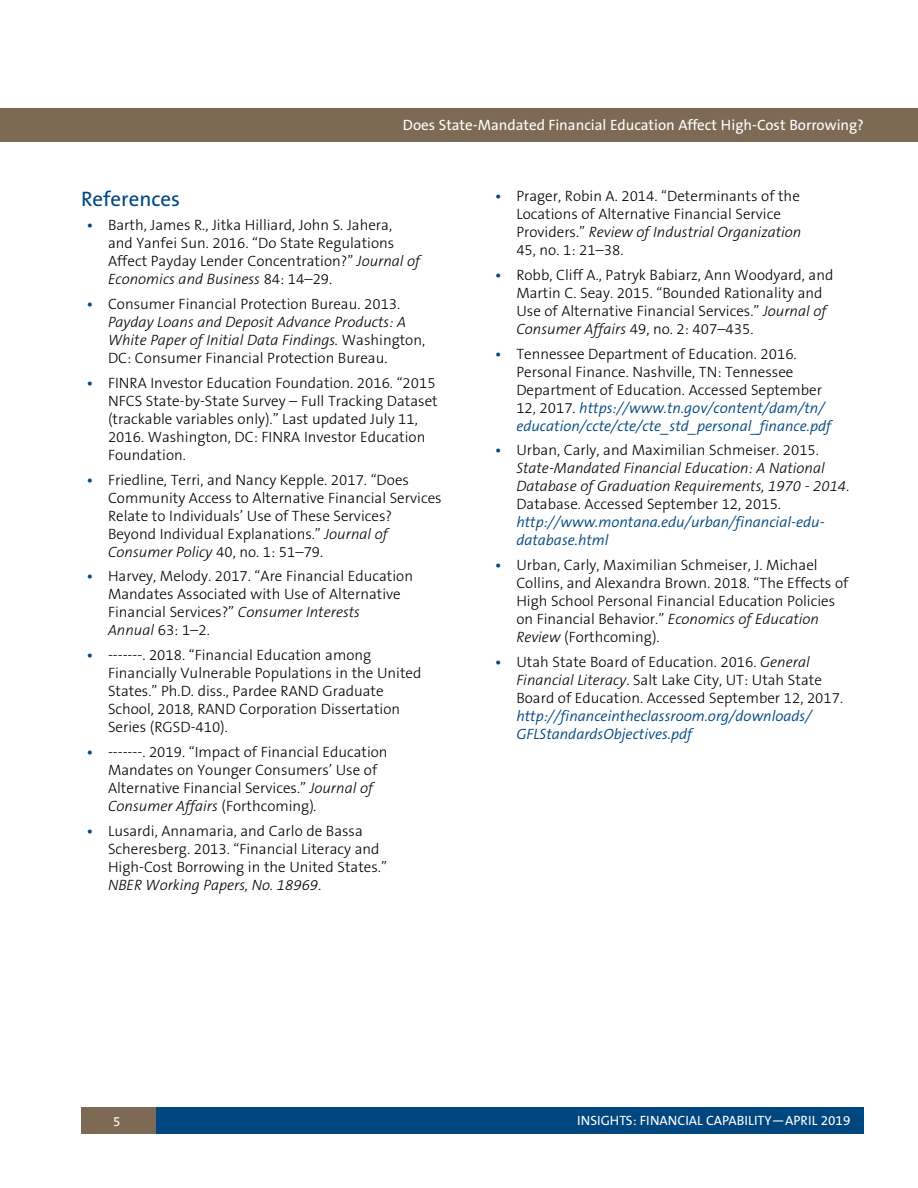
<style>
.page{position:relative;width:918px;height:1188px;background:#fff}
.page>*{position:absolute;margin:0;border:0;box-sizing:border-box;transform-origin:0 0}
.text_head{font:21px "The Sans B5 Plain";color:#00467f}
.t1{font:300 15px/18px "The Sans B3";color:#000}
.t2{font:italic 300 15px/18px "The Sans B3";color:#000}
.t3{font:15px "The Sans B5 Plain";color:#fff}
.t4{font:13.5px "The Sans B5 Plain";color:#fff}
.s1{font-family:"The Sans B6";font-weight:600;color:#00467f}
.s2{font-style:italic}
.s3{font-family:"The Sans B4";font-style:italic;color:#00467f}
.s4{font-family:"The Sans B6";font-weight:600;font-style:normal;color:#00467f}
.s5{font-style:normal}
.s6{font-family:"The Sans B4";color:#00467f}
</style>
<div class="page">
<div style="left:155px;top:1107px;width:709px;height:27px;background:#00467f"></div>
<div style="left:81px;top:1107px;width:74px;height:27px;background:#7c6a55"></div>
<div style="left:0;top:108px;width:918px;height:34px;background:#7c6a55"></div>
<p class="t3" style="left:403px;top:117px;width:463px">Does State-Mandated Financial Education Affect High-Cost Borrowing?</p>
<p class="text_head" style="left:81px;top:187px;width:101px">References</p>
<p class="t1" style="left:108px;top:217px;width:314px;text-indent:-21px"><span class="s1">•</span> Barth, James R., Jitka Hilliard, John S. Jahera, and Yanfei Sun. 2016. “Do State Regulations Affect Payday Lender Concentration?” <span class="s2">Journal of Economics and Business</span> 84: 14–29.</p>
<p class="t1" style="left:108px;top:296px;width:319px;text-indent:-21px"><span class="s1">•</span> Consumer Financial Protection Bureau. 2013.<br><span class="s2">Payday Loans and Deposit Advance Products: A White Paper of Initial Data Findings.</span> Washington, DC: Consumer Financial Protection Bureau.</p>
<p class="t1" style="left:108px;top:374px;width:331px;text-indent:-21px"><span class="s1">•</span> FINRA Investor Education Foundation. 2016. “2015<br>NFCS State-by-State Survey – Full Tracking Dataset (trackable variables only).” Last updated July 11, 2016. Washington, DC: FINRA Investor Education Foundation.</p>
<p class="t1" style="left:108px;top:471px;width:335px;text-indent:-21px"><span class="s1">•</span> Friedline, Terri, and Nancy Kepple. 2017. “Does Community Access to Alternative Financial Services Relate to Individuals’ Use of These Services?<br>Beyond Individual Explanations.” <span class="s2">Journal of Consumer Policy</span> 40, no. 1: 51–79.</p>
<p class="t1" style="left:108px;top:568px;width:307px;text-indent:-21px"><span class="s1">•</span> Harvey, Melody. 2017. “Are Financial Education Mandates Associated with Use of Alternative Financial Services?” <span class="s2">Consumer Interests<br>Annual</span> 63: 1–2.</p>
<p class="t1" style="left:108px;top:647px;width:315px;text-indent:-21px"><span class="s1">•</span> -------. 2018. “Financial Education among Financially Vulnerable Populations in the United States.” Ph.D. diss., Pardee RAND Graduate School, 2018, RAND Corporation Dissertation Series (RGSD-410).</p>
<p class="t1" style="left:108px;top:743px;width:281px;text-indent:-21px"><span class="s1">•</span> -------. 2019. “Impact of Financial Education Mandates on Younger Consumers’ Use of Alternative Financial Services.” <span class="s2">Journal of Consumer Affairs</span> (Forthcoming)<span class="s2">.</span></p>
<p class="t1" style="left:108px;top:822px;width:280px;text-indent:-21px"><span class="s1">•</span> Lusardi, Annamaria, and Carlo de Bassa Scheresberg. 2013. “Financial Literacy and High-Cost Borrowing in the United States.” <span class="s2">NBER Working Papers, No. 18969</span>.</p>
<p class="t1" style="left:516px;top:188px;width:287px;text-indent:-21px"><span class="s1">•</span> Prager, Robin A. 2014. “Determinants of the Locations of Alternative Financial Service Providers.” <span class="s2">Review of Industrial Organization </span>45, no. 1: 21–38.</p>
<p class="t1" style="left:516px;top:266px;width:319px;text-indent:-21px"><span class="s1">•</span> Robb, Cliff A., Patryk Babiarz, Ann Woodyard, and Martin C. Seay. 2015. “Bounded Rationality and Use of Alternative Financial Services.” <span class="s2">Journal of Consumer Affairs</span> 49, no. 2: 407–435.</p>
<p class="t1" style="left:516px;top:345px;width:316px;text-indent:-21px"><span class="s1">•</span> Tennessee Department of Education. 2016.<br>Personal Finance. Nashville, TN: Tennessee Department of Education. Accessed September 12, 2017. <span class="s3">https://www.tn.gov/content/dam/tn/ education/ccte/cte/cte_std_personal_finance.pdf</span></p>
<p class="t2" style="left:516px;top:442px;width:334px;text-indent:-21px"><span class="s4">•</span> <span class="s5">Urban, Carly, and Maximilian Schmeiser. 2015.<br></span>State-Mandated Financial Education: A National Database of Graduation Requirements, 1970 - 2014<span class="s5">.<br>Database. Accessed September 12, 2015. </span><span class="s6">http://www.montana.edu/urban/financial-edu&shy;database.html</span></p>
<p class="t1" style="left:516px;top:557px;width:333px;text-indent:-21px"><span class="s1">•</span> Urban, Carly, Maximilian Schmeiser, J. Michael Collins, and Alexandra Brown. 2018. “The Effects of High School Personal Financial Education Policies on Financial Behavior.” <span class="s2">Economics of Education Review</span> (Forthcoming).</p>
<p class="t1" style="left:516px;top:653px;width:328px;text-indent:-21px"><span class="s1">•</span> Utah State Board of Education. 2016. <span class="s2">General Financial Literacy</span>. Salt Lake City, UT: Utah State Board of Education. Accessed September 12, 2017. <span class="s3">http://financeintheclassroom.org/downloads/ GFLStandardsObjectives.pdf</span></p>
<p class="t4" style="left:113px;top:1114px;width:9px">5</p>
<p class="t4" style="left:577px;top:1114px;width:275px">INSIGHTS: FINANCIAL CAPABILITY—APRIL 2019</p>
</div>
